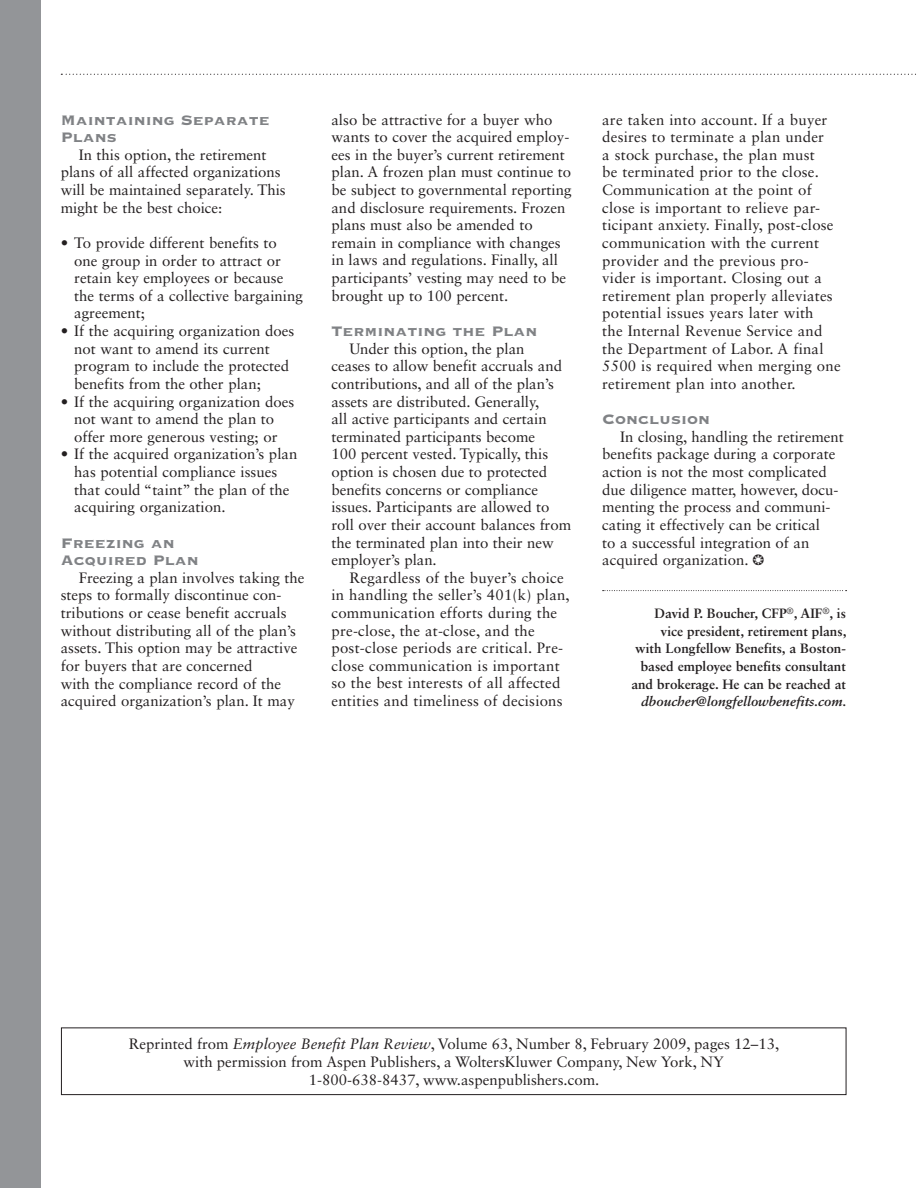
<style>
.page{position:relative;width:918px;height:1188px;background:#fff}
.page>*{position:absolute;margin:0;border:0;box-sizing:border-box;transform-origin:0 0}
.t1{font:18px/17.7px "Copperplate Gothic Std 33 BC";color:#808285}
.t2{font:15px/17.7px "Sabon LT Std";color:#231f20}
.t3{font:700 13.5px/17.7px "Sabon LT Std";color:#231f20;text-align:right}
.t4{font:italic 700 13.5px "Sabon LT Std";color:#231f20}
.s1{font-style:italic}
</style>
<div class="page">
<div style="left:0;top:0;width:40px;height:1188px;background:#939598"></div>
<svg style="left:61px;top:74px;width:855px;height:1px"></svg>
<svg style="left:603px;top:590px;width:244px;height:1px"></svg>
<div style="left:61px;top:1028px;width:785px;height:67px;border:1px solid #231f20"></div>
<p class="t1" style="left:61px;top:109px;width:211px">Maintaining Separate<br>Plans</p>
<p class="t2" style="left:61px;top:147px;width:227px;text-indent:18px">In this option, the retirement plans of all affected organizations will be maintained separately. This might be the best choice:</p>
<p class="t2" style="left:74px;top:235px;width:230px;text-indent:-14px">• To provide different benefits to one group in order to attract or retain key employees or because the terms of a collective bargaining agreement;</p>
<p class="t2" style="left:74px;top:323px;width:222px;text-indent:-14px">• If the acquiring organization does not want to amend its current program to include the protected benefits from the other plan;</p>
<p class="t2" style="left:61px;top:394px;width:235px;text-align:center">• If the acquiring organization does not want to amend the plan to offer more generous vesting; or</p>
<p class="t2" style="left:74px;top:447px;width:225px;text-indent:-13px">• If the acquired organization’s plan has potential compliance issues that could “taint” the plan of the acquiring organization.</p>
<p class="t1" style="left:61px;top:532px;width:140px">Freezing an<br>Acquired Plan</p>
<p class="t2" style="left:61px;top:570px;width:245px;text-indent:18px">Freezing a plan involves taking the steps to formally discontinue con&shy;tributions or cease benefit accruals without distributing all of the plan’s assets. This option may be attractive for buyers that are concerned<br>with the compliance record of the acquired organization’s plan. It may</p>
<p class="t2" style="left:331px;top:112px;width:242px">also be attractive for a buyer who wants to cover the acquired employ&shy;ees in the buyer’s current retirement plan. A frozen plan must continue to be subject to governmental reporting and disclosure requirements. Frozen plans must also be amended to remain in compliance with changes in laws and regulations. Finally, all participants’ vesting may need to be brought up to 100 percent.</p>
<p class="t1" style="left:332px;top:321px;width:208px">Terminating the Plan</p>
<p class="t2" style="left:332px;top:341px;width:241px;text-indent:18px">Under this option, the plan<br>ceases to allow benefit accruals and contributions, and all of the plan’s assets are distributed. Generally,<br>all active participants and certain terminated participants become<br>100 percent vested. Typically, this option is chosen due to protected benefits concerns or compliance issues. Participants are allowed to roll over their account balances from the terminated plan into their new employer’s plan.</p>
<p class="t2" style="left:332px;top:570px;width:240px;text-indent:18px">Regardless of the buyer’s choice in handling the seller’s 401(k) plan, communication efforts during the pre-close, the at-close, and the post-close periods are critical. Pre&shy;close communication is important so the best interests of all affected entities and timeliness of decisions</p>
<p class="t2" style="left:602px;top:112px;width:240px">are taken into account. If a buyer desires to terminate a plan under<br>a stock purchase, the plan must<br>be terminated prior to the close.<br>Communication at the point of close is important to relieve par&shy;ticipant anxiety. Finally, post-close communication with the current provider and the previous pro&shy;vider is important. Closing out a retirement plan properly alleviates potential issues years later with<br>the Internal Revenue Service and the Department of Labor. A final 5500 is required when merging one retirement plan into another.</p>
<p class="t1" style="left:602px;top:409px;width:110px">Conclusion</p>
<p class="t2" style="left:602px;top:429px;width:243px;text-indent:18px">In closing, handling the retirement benefits package during a corporate action is not the most complicated due diligence matter, however, docu&shy;menting the process and communi&shy;cating it effectively can be critical<br>to a successful integration of an acquired organization. ❂</p>
<p class="t3" style="left:631px;top:606px;width:217px">David P. Boucher, CFP <sup>®</sup>, AIF <sup>®</sup>, is vice president, retirement plans, with Longfellow Benefits, a Boston&shy;based employee benefits consultant and brokerage. He can be reached at</p>
<p class="t4" style="left:641px;top:696px;width:207px">dboucher@longfellowbenefits.com.</p>
<p class="t2" style="left:129px;top:1036px;width:652px;text-align:center">Reprinted from <span class="s1">Employee Benefit Plan Review</span>, Volume 63, Number 8, February 2009, pages 12–13, with permission from Aspen Publishers, a WoltersKluwer Company, New York, NY<br>1-800-638-8437, www.aspenpublishers.com.</p>
</div>
